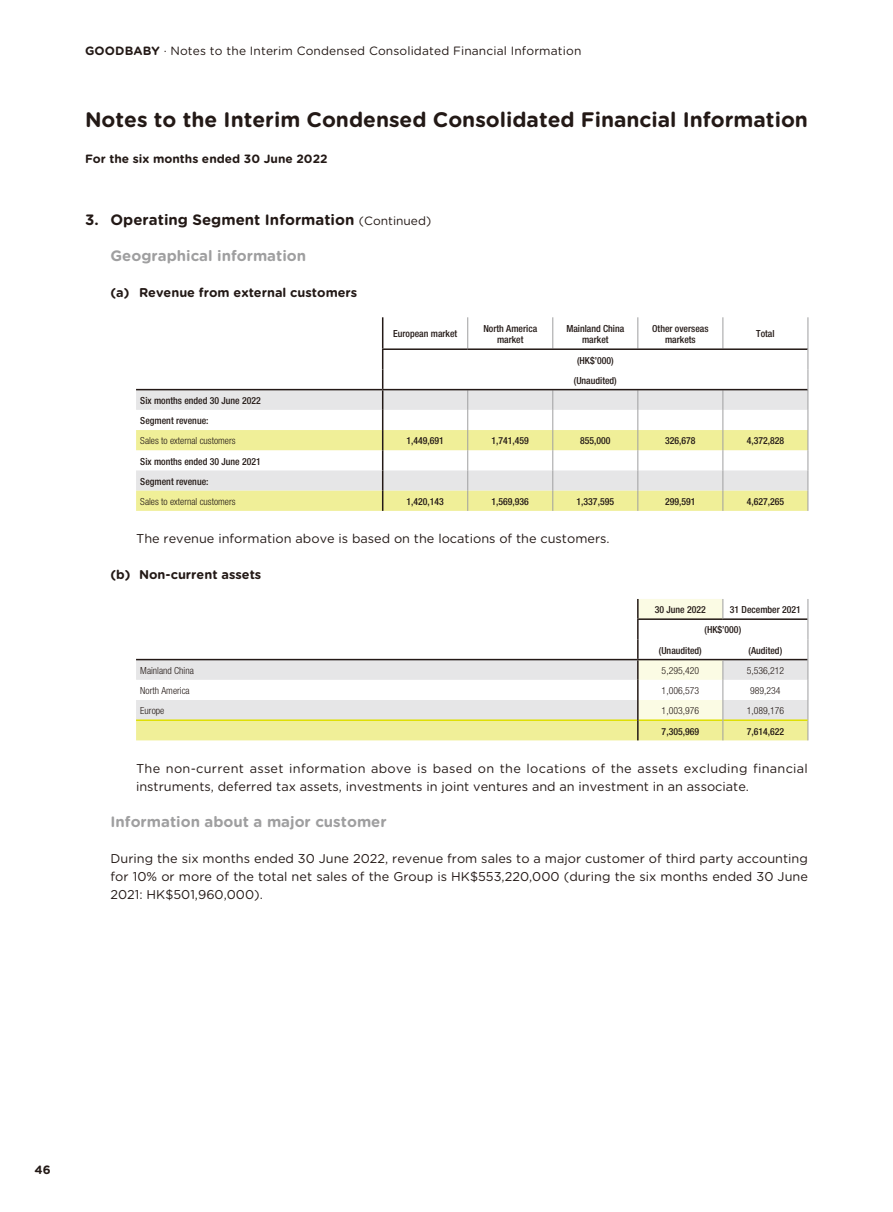
<style>
.page{position:relative;width:893px;height:1212px;background:#fff}
.page>*{position:absolute;margin:0;border:0;box-sizing:border-box;transform-origin:0 0}
.t1{font:700 21px "Gotham Rounded";color:#231916}
.t2{font:700 15px "Gotham Rounded";color:#9f9fa0}
.t3{font:700 15px "Gotham Rounded";color:#231916}
.t4{font:12.75px/18px "Gotham Rounded";color:#231916}
.t5{font:700 12.75px "Gotham Rounded";color:#231916}
.t6{font:12px "Gotham Rounded";letter-spacing:.01em;color:#231916}
.t7{font:700 12px "Gotham Rounded";color:#231916}
.t8{font:500 condensed 9.75px/20.2px "Helvetica Neue LT Std";color:#231916;text-align:center}
.t9{font:300 condensed 9.75px "Helvetica Neue LT Std";color:#231916}
.s1{font-weight:700}
.s2{font-weight:400;font-size:12px}
</style>
<div class="page">
<svg style="left:136px;top:390px;width:671px;height:40px;fill:#e9e9ea"></svg>
<svg style="left:136px;top:430px;width:671px;height:81px"></svg>
<hr style="left:136px;top:389px;width:247px;height:1px;background:#231916">
<hr style="left:467px;top:317px;width:1px;height:31px;background:#9f9fa0">
<hr style="left:552px;top:317px;width:1px;height:31px;background:#9f9fa0">
<hr style="left:637px;top:317px;width:1px;height:31px;background:#9f9fa0">
<svg style="left:467px;top:390px;width:1px;height:121px"></svg>
<svg style="left:552px;top:390px;width:1px;height:121px"></svg>
<svg style="left:637px;top:390px;width:1px;height:121px"></svg>
<svg style="left:722px;top:390px;width:1px;height:121px"></svg>
<hr style="left:722px;top:317px;width:1px;height:31px;background:#9f9fa0">
<hr style="left:807px;top:317px;width:1px;height:32px;background:#9f9fa0">
<hr style="left:382px;top:317px;width:1px;height:31px;background:#231916">
<hr style="left:382px;top:348px;width:86px;height:2px;background:#231916">
<hr style="left:468px;top:348px;width:339px;height:2px;background:#231916">
<svg style="left:382px;top:350px;width:1px;height:161px"></svg>
<hr style="left:383px;top:389px;width:424px;height:1px;background:#231916">
<svg style="left:807px;top:349px;width:1px;height:162px"></svg>
<svg style="left:136px;top:599px;width:672px;height:141px"></svg>
<p class="t6" style="left:85px;top:45px;width:498px"><span class="s1">GOODBABY</span> · Notes to the Interim Condensed Consolidated Financial Information</p>
<h1 class="t1" style="left:85px;top:111px;width:724px">Notes to the Interim Condensed Consolidated Financial Information</h1>
<p class="t7" style="left:85px;top:154px;width:244px">For the six months ended 30 June 2022</p>
<p class="t3" style="left:85px;top:214px;width:348px">3. Operating Segment Information <span class="s2">(Continued)</span></p>
<p class="t2" style="left:111px;top:250px;width:197px">Geographical information</p>
<p class="t5" style="left:111px;top:287px;width:248px">(a) Revenue from external customers</p>
<p class="t8" style="left:393px;top:325px;width:66px">European market</p>
<p class="t8" style="left:483px;top:323px;width:55px;line-height:11.7px">North America market</p>
<p class="t8" style="left:566px;top:323px;width:59px;line-height:11.7px">Mainland China market</p>
<p class="t8" style="left:652px;top:323px;width:58px;line-height:11.7px">Other overseas markets</p>
<p class="t8" style="left:756px;top:325px;width:20px">Total</p>
<p class="t8" style="left:574px;top:351px;width:44px">(HK$’000) (Unaudited)</p>
<p class="t8" style="left:140px;top:391px;width:122px;text-align:left">Six months ended 30 June 2022<br>Segment revenue:</p>
<p class="t9" style="left:140px;top:437px;width:97px">Sales to external customers</p>
<p class="t8" style="left:406px;top:432px;width:39px">1,449,691</p>
<p class="t8" style="left:492px;top:432px;width:39px">1,741,459</p>
<p class="t8" style="left:580px;top:432px;width:32px">855,000</p>
<p class="t8" style="left:665px;top:432px;width:32px">326,678</p>
<p class="t8" style="left:747px;top:432px;width:39px">4,372,828</p>
<p class="t8" style="left:140px;top:452px;width:122px;text-align:left">Six months ended 30 June 2021<br>Segment revenue:</p>
<p class="t9" style="left:140px;top:498px;width:97px">Sales to external customers</p>
<p class="t8" style="left:406px;top:492px;width:39px">1,420,143</p>
<p class="t8" style="left:492px;top:492px;width:39px">1,569,936</p>
<p class="t8" style="left:577px;top:492px;width:39px">1,337,595</p>
<p class="t8" style="left:665px;top:492px;width:32px">299,591</p>
<p class="t8" style="left:747px;top:492px;width:39px">4,627,265</p>
<p class="t4" style="left:136px;top:530px;width:475px">The revenue information above is based on the locations of the customers.</p>
<p class="t5" style="left:111px;top:569px;width:152px">(b) Non-current assets</p>
<p class="t8" style="left:655px;top:601px;width:52px">30 June 2022</p>
<p class="t8" style="left:705px;top:601px;width:98px;text-align:left;text-indent:25px">31 December 2021 (HK$’000)</p>
<p class="t8" style="left:659px;top:641px;width:44px">(Unaudited)</p>
<p class="t8" style="left:749px;top:641px;width:35px">(Audited)</p>
<p class="t9" style="left:140px;top:667px;width:55px">Mainland China</p>
<p class="t9" style="left:662px;top:667px;width:39px">5,295,420</p>
<p class="t9" style="left:747px;top:667px;width:39px">5,536,212</p>
<p class="t9" style="left:140px;top:687px;width:51px">North America</p>
<p class="t9" style="left:662px;top:687px;width:39px">1,006,573</p>
<p class="t9" style="left:750px;top:687px;width:32px">989,234</p>
<p class="t9" style="left:140px;top:707px;width:26px">Europe</p>
<p class="t9" style="left:662px;top:707px;width:39px">1,003,976</p>
<p class="t9" style="left:747px;top:707px;width:39px">1,089,176</p>
<p class="t8" style="left:662px;top:722px;width:39px">7,305,969</p>
<p class="t8" style="left:747px;top:722px;width:39px">7,614,622</p>
<p class="t4" style="left:136px;top:760px;width:673px">The non-current asset information above is based on the locations of the assets excluding financial instruments, deferred tax assets, investments in joint ventures and an investment in an associate.</p>
<p class="t2" style="left:111px;top:815px;width:278px">Information about a major customer</p>
<p class="t4" style="left:111px;top:850px;width:699px;text-align:justify">During the six months ended 30 June 2022, revenue from sales to a major customer of third party accounting for 10% or more of the total net sales of the Group is HK$553,220,000 (during the six months ended 30 June 2021: HK$501,960,000).</p>
<p class="t7" style="left:34px;top:1164px;width:18px">46</p>
</div>
